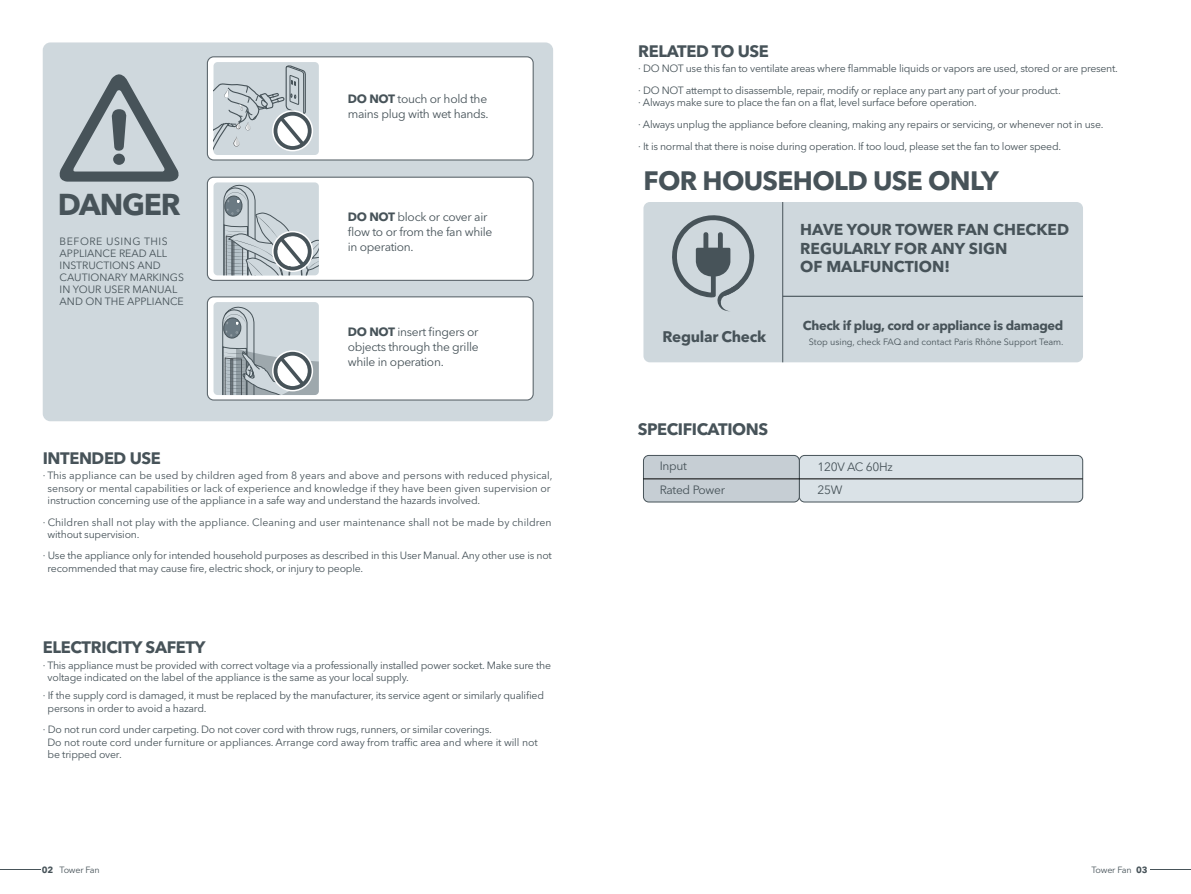
<style>
.page{position:relative;width:1191px;height:894px;background:#fff}
.page>*{position:absolute;margin:0;border:0;box-sizing:border-box;transform-origin:0 0}
.t1{font:700 29.85px "Avenir Next LT Pro";letter-spacing:-.04em;color:#475359}
.t2{font:700 26.4px "Avenir Next LT Pro";letter-spacing:-.025em;color:#475359}
.t3{font:700 16.5px "Avenir Next LT Pro";letter-spacing:-.025em;color:#475359}
.t4{font:700 15.6px/18.5px "Avenir Next LT Pro";color:#475359}
.t5{font:700 15.3px "Avenir Next LT Pro";letter-spacing:-.02em;color:#475359}
.t6{font:700 12.9px "Avenir Next LT Pro";letter-spacing:-.025em;color:#475359}
.t7{font:12px/15px "Avenir Next LT Pro";letter-spacing:-.025em;color:#475359}
.t8{font:10.5px/12.3px "Avenir Next LT Pro";letter-spacing:-.02em;color:#475359}
.t9{font:10.5px/12.3px "Avenir Next LT Pro";letter-spacing:.005em;color:#475359}
.t10{font:10.5px/12px "Avenir Next LT Pro";color:#475359}
.t11{font:9.15px "Avenir Next LT Pro";letter-spacing:-.005em;color:#475359}
.t12{font:9px "Avenir Next LT Pro";letter-spacing:-.025em;color:#475359}
.s1{font-weight:700}
</style>
<div class="page">
<hr style="left:0;top:869px;width:41px;height:1px;background:#475359">
<hr style="left:1150px;top:869px;width:41px;height:1px;background:#475359">
<div style="left:43px;top:42px;width:510px;height:379px;background:#cfd8dd;border-radius:8px"></div>
<div style="left:207px;top:297px;width:326px;height:103px;background:#fff;border-radius:6px"></div>
<div style="left:207px;top:296px;width:327px;height:104px;border:1px solid #5f696f;border-radius:6px"></div>
<div style="left:207px;top:57px;width:326px;height:103px;background:#fff;border-radius:6px"></div>
<div style="left:207px;top:56px;width:327px;height:104px;border:1px solid #5f696f;border-radius:6px"></div>
<svg style="left:59px;top:74px;width:120px;height:107px"></svg>
<div style="left:113px;top:153px;width:12px;height:12px;background:#475359;border-radius:50%"></div>
<div style="left:643px;top:202px;width:440px;height:160px;background:#cfd8dd;border-radius:6px"></div>
<hr style="left:782px;top:295px;width:301px;height:2px;background:#475359">
<svg style="left:672px;top:215px;width:83px;height:96px"></svg>
<div style="left:799px;top:455px;width:283px;height:46px;background:#dae2e7;border-radius:5px"></div>
<div style="left:799px;top:455px;width:284px;height:47px;border:1px solid #475359;border-radius:5px"></div>
<div style="left:643px;top:455px;width:156px;height:46px;background:#c6ced4;border-radius:5px"></div>
<div style="left:643px;top:455px;width:156px;height:47px;border:1px solid #475359;border-radius:5px"></div>
<hr style="left:643px;top:478px;width:439px;height:1px;background:#030303">
<hr style="left:782px;top:202px;width:1px;height:160px;background:#475359">
<div style="left:207px;top:177px;width:326px;height:103px;background:#fff;border-radius:6px"></div>
<div style="left:207px;top:176px;width:327px;height:105px;border:1px solid #5f696f;border-radius:6px"></div>
<svg style="left:213px;top:183px;width:106px;height:93px;background:#bcc5ca"></svg>
<div style="left:213px;top:302px;width:106px;height:93px;background:#cfd8dd;border-radius:4px"></div>
<svg style="left:213px;top:305px;width:106px;height:90px"></svg>
<div style="left:213px;top:62px;width:106px;height:93px;background:#cfd8dd;border-radius:4px"></div>
<div style="left:272px;top:110px;width:41px;height:41px;border:3px solid #fff;border-radius:50%"></div>
<svg style="left:213px;top:65px;width:99px;height:88px"></svg>
<h1 class="t1" style="left:58px;top:186px;width:124px">DANGER</h1>
<p class="t10" style="left:60px;top:235px;width:126px">BEFORE USING THIS<br>APPLIANCE READ ALL<br>INSTRUCTIONS AND<br>CAUTIONARY MARKINGS<br>IN YOUR USER MANUAL<br>AND ON THE APPLIANCE</p>
<p class="t7" style="left:348px;top:92px;width:142px"><span class="s1">DO NOT</span> touch or hold the mains plug with wet hands.</p>
<p class="t7" style="left:348px;top:209px;width:146px"><span class="s1">DO NOT</span> block or cover air flow to or from the fan while in operation.</p>
<p class="t7" style="left:348px;top:324px;width:132px;text-align:justify"><span class="s1">DO NOT</span> insert fingers or objects through the grille while in operation.</p>
<h3 class="t3" style="left:43px;top:447px;width:120px">INTENDED USE</h3>
<p class="t8" style="left:48px;top:469px;width:506px;text-indent:-5px">· This appliance can be used by children aged from 8 years and above and persons with reduced physical, sensory or mental capabilities or lack of experience and knowledge if they have been given supervision or instruction concerning use of the appliance in a safe way and understand the hazards involved.</p>
<p class="t9" style="left:48px;top:515px;width:505px;text-indent:-5px">· Children shall not play with the appliance. Cleaning and user maintenance shall not be made by children without supervision.</p>
<p class="t8" style="left:48px;top:549px;width:506px;text-indent:-5px">· Use the appliance only for intended household purposes as described in this User Manual. Any other use is not recommended that may cause fire, electric shock, or injury to people.</p>
<h3 class="t3" style="left:43px;top:636px;width:164px">ELECTRICITY SAFETY</h3>
<p class="t8" style="left:48px;top:658px;width:505px;text-indent:-5px">· This appliance must be provided with correct voltage via a professionally installed power socket. Make sure the voltage indicated on the label of the appliance is the same as your local supply.</p>
<p class="t8" style="left:48px;top:689px;width:498px;text-indent:-5px">· If the supply cord is damaged, it must be replaced by the manufacturer, its service agent or similarly qualified persons in order to avoid a hazard.</p>
<p class="t8" style="left:48px;top:723px;width:491px;text-indent:-5px">· Do not run cord under carpeting. Do not cover cord with throw rugs, runners, or similar coverings.<br>Do not route cord under furniture or appliances. Arrange cord away from traffic area and where it will not be tripped over.</p>
<h3 class="t3" style="left:638px;top:41px;width:132px">RELATED TO USE</h3>
<p class="t8" style="left:638px;top:58px;width:481px;line-height:21.6px">· DO NOT use this fan to ventilate areas where flammable liquids or vapors are used, stored or are present. · DO NOT attempt to disassemble, repair, modify or replace any part any part of your product.</p>
<p class="t8" style="left:638px;top:92px;width:467px;line-height:21.6px">· Always make sure to place the fan on a flat, level surface before operation.<br>· Always unplug the appliance before cleaning, making any repairs or servicing, or whenever not in use. · It is normal that there is noise during operation. If too loud, please set the fan to lower speed.</p>
<h2 class="t2" style="left:643px;top:164px;width:357px">FOR HOUSEHOLD USE ONLY</h2>
<h3 class="t4" style="left:800px;top:220px;width:270px">HAVE YOUR TOWER FAN CHECKED<br>REGULARLY FOR ANY SIGN<br>OF MALFUNCTION!</h3>
<h3 class="t5" style="left:662px;top:327px;width:105px">Regular Check</h3>
<p class="t6" style="left:803px;top:318px;width:262px">Check if plug, cord or appliance is damaged</p>
<p class="t11" style="left:809px;top:336px;width:256px">Stop using, check FAQ and contact Paris Rhône Support Team.</p>
<h3 class="t3" style="left:638px;top:418px;width:132px">SPECIFICATIONS</h3>
<p class="t7" style="left:660px;top:454px;width:67px;line-height:23.2px">Input<br>Rated Power</p>
<p class="t7" style="left:817px;top:454px;width:77px;line-height:23.2px">120V AC 60Hz<br>25W</p>
<p class="t12" style="left:42px;top:863px;width:59px"><span class="s1">02</span> Tower Fan</p>
<p class="t12" style="left:1091px;top:863px;width:57px">Tower Fan <span class="s1">03</span></p>
</div>
